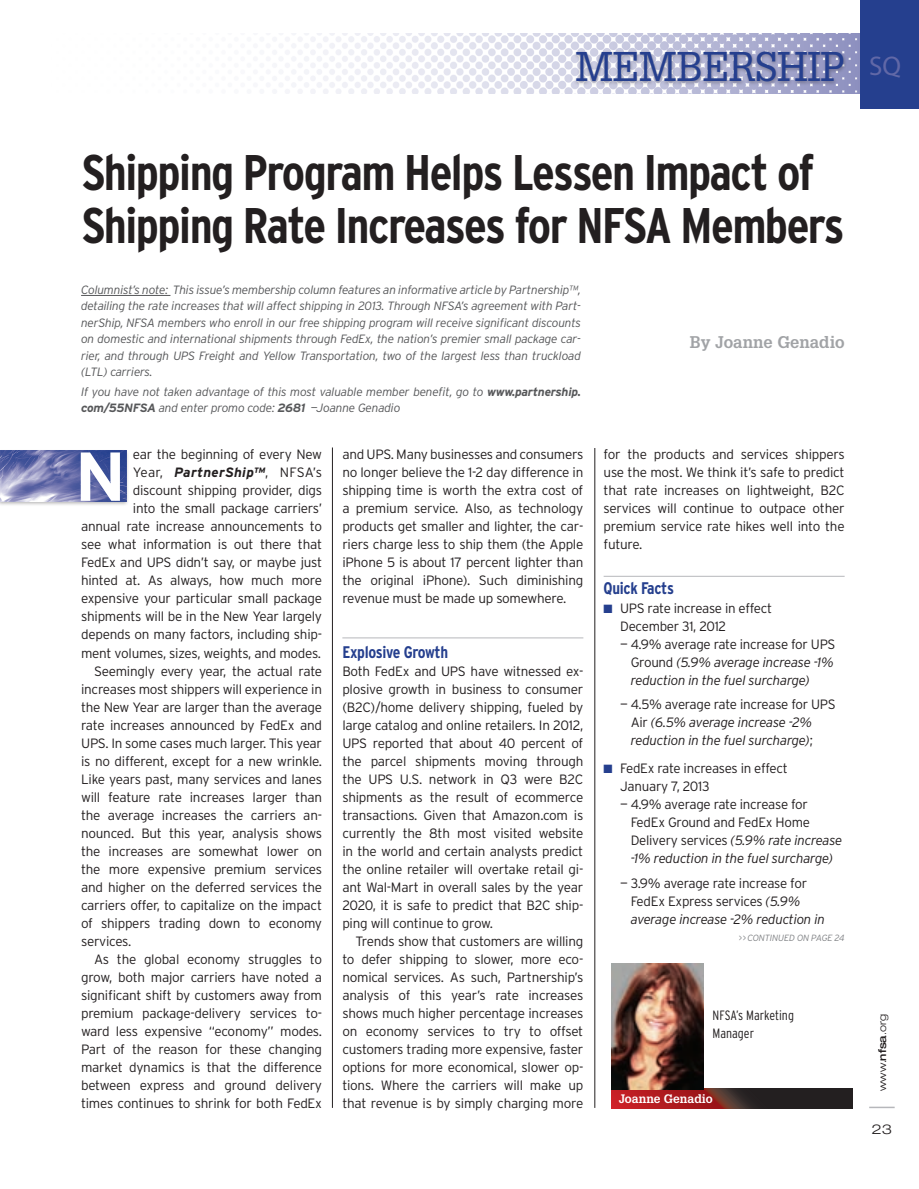
<style>
.page{position:relative;width:919px;height:1189px;background:#fff}
.page>*{position:absolute;margin:0;border:0;box-sizing:border-box;transform-origin:0 0}
.t1{font:700 69px "Interstate";color:#fff}
.t2{font:700 condensed 49.95px/52.9px "Interstate";letter-spacing:-.03em;color:#231f20}
.t3{font:40.5px "Glypha";letter-spacing:-.02em;color:#253f8e}
.t4{font:700 condensed 16.8px "Interstate";letter-spacing:-.02em;color:#253f8e}
.t5{font:700 16.5px "Glypha";color:#a1a3a6}
.t6{font:300 13.5px/18px "Interstate";letter-spacing:-.02em;color:#231f20;text-align:justify}
.t7{font:italic 300 13.5px/18px "Interstate";letter-spacing:-.02em;color:#231f20;text-align:justify}
.t8{font:300 13.5px "Interstate";letter-spacing:.005em;color:#231f20}
.t9{font:300 condensed 13.5px/18px "Interstate";color:#231f20}
.t10{font:300 expanded 13.5px "Helvetica Neue";color:#231f20;scale:1.15 1}
.t11{font:italic 300 12px/16.5px "Interstate";letter-spacing:-.02em;color:#57585a;text-align:justify}
.t12{font:700 12px "Glypha";color:#fff}
.t13{font:300 expanded 10.5px "Helvetica Neue";color:#231f20}
.t14{font:italic 300 9px "Interstate";color:#808285}
.s1{font-family:"Myriad";font-size:27px;color:#6168a7}
.s2{font-weight:700}
.s3{font-weight:700;font-style:italic}
.s4{color:#253f8e}
.s5{font-style:normal}
.s6{font-style:italic}
.s7{font-weight:500}
</style>
<div class="page">
<hr style="left:0;top:0;width:1px;height:1188px;background:#fbf6ea">
<div style="left:0;top:449px;width:129px;height:57px;background:#231f20;opacity:.33"></div>
<img style="left:0;top:450px;width:126px;height:51px">
<hr style="left:342px;top:637px;width:241px;height:1px;background:#b6b7bb">
<hr style="left:603px;top:576px;width:241px;height:1px;background:#b6b7bb">
<svg style="left:869px;top:1106px;width:25px;height:1px"></svg>
<img style="left:0;top:34px;width:860px;height:60px">
<div style="left:572px;top:50px;width:274px;height:36px;background:#231f20;opacity:.33"></div>
<div style="left:860px;top:0;width:58px;height:108px;background:#253f8e"></div>
<hr style="left:332px;top:447px;width:1px;height:660px;background:#231f20">
<hr style="left:594px;top:448px;width:1px;height:659px;background:#231f20">
<hr style="left:81px;top:295px;width:89px;height:1px;background:#57585a">
<svg style="left:611px;top:1088px;width:241px;height:20px"></svg>
<img style="left:611px;top:963px;width:92px;height:126px">
<h3 class="t3" style="left:575px;top:42px;width:327px">MEMBERSHIP <span class="s1">SQ</span></h3>
<h2 class="t2" style="left:82px;top:146px;width:763px">Shipping Program Helps Lessen Impact of<br>Shipping Rate Increases for NFSA Members</h2>
<p class="t11" style="left:81px;top:281px;width:501px">Columnist’s note: This issue’s membership column features an informative article by Partnership™, detailing the rate increases that will affect shipping in 2013. Through NFSA’s agreement with Part&shy;nerShip, NFSA members who enroll in our free shipping program will receive significant discounts on domestic and international shipments through FedEx, the nation’s premier small package car&shy;rier, and through UPS Freight and Yellow Transportation, two of the largest less than truckload (LTL) carriers.</p>
<p class="t11" style="left:81px;top:383px;width:501px">If you have not taken advantage of this most valuable member benefit, go to <span class="s2">www.partnership. com/55NFSA</span> and enter promo code: <span class="s2">2681</span> —Joanne Genadio</p>
<h1 class="t1" style="left:74px;top:434px;width:53px">N</h1>
<p class="t6" style="left:133px;top:445px;width:190px">ear the beginning of every New</p>
<p class="t8" style="left:133px;top:464px;width:190px">Year, <span class="s3">PartnerShip™</span>, NFSA’s</p>
<p class="t6" style="left:133px;top:481px;width:190px">discount shipping provider, digs</p>
<p class="t6" style="left:133px;top:499px;width:190px">into the small package carriers’</p>
<p class="t6" style="left:81px;top:517px;width:242px">annual rate increase announcements to</p>
<p class="t6" style="left:81px;top:535px;width:242px">see what information is out there that</p>
<p class="t6" style="left:81px;top:553px;width:242px">FedEx and UPS didn’t say, or maybe just</p>
<p class="t6" style="left:81px;top:571px;width:242px">hinted at. As always, how much more</p>
<p class="t6" style="left:81px;top:589px;width:242px">expensive your particular small package</p>
<p class="t6" style="left:81px;top:607px;width:242px">shipments will be in the New Year largely</p>
<p class="t6" style="left:81px;top:625px;width:242px">depends on many factors, including ship-</p>
<p class="t6" style="left:81px;top:643px;width:241px">ment volumes, sizes, weights, and modes.</p>
<p class="t6" style="left:94px;top:661px;width:229px">Seemingly every year, the actual rate</p>
<p class="t6" style="left:81px;top:679px;width:242px">increases most shippers will experience in</p>
<p class="t6" style="left:81px;top:697px;width:242px">the New Year are larger than the average</p>
<p class="t6" style="left:81px;top:715px;width:242px">rate increases announced by FedEx and</p>
<p class="t6" style="left:81px;top:733px;width:242px">UPS. In some cases much larger. This year</p>
<p class="t6" style="left:81px;top:751px;width:242px">is no different, except for a new wrinkle.</p>
<p class="t6" style="left:81px;top:769px;width:242px">Like years past, many services and lanes</p>
<p class="t6" style="left:81px;top:787px;width:242px">will feature rate increases larger than</p>
<p class="t6" style="left:81px;top:805px;width:242px">the average increases the carriers an-</p>
<p class="t6" style="left:81px;top:823px;width:242px">nounced. But this year, analysis shows</p>
<p class="t6" style="left:81px;top:841px;width:242px">the increases are somewhat lower on</p>
<p class="t6" style="left:81px;top:859px;width:242px">the more expensive premium services</p>
<p class="t6" style="left:81px;top:877px;width:242px">and higher on the deferred services the</p>
<p class="t6" style="left:81px;top:895px;width:242px">carriers offer, to capitalize on the impact</p>
<p class="t6" style="left:81px;top:913px;width:242px">of shippers trading down to economy</p>
<p class="t6" style="left:81px;top:931px;width:52px">services.</p>
<p class="t6" style="left:94px;top:949px;width:229px">As the global economy struggles to</p>
<p class="t6" style="left:81px;top:967px;width:242px">grow, both major carriers have noted a</p>
<p class="t6" style="left:81px;top:985px;width:242px">significant shift by customers away from</p>
<p class="t6" style="left:81px;top:1003px;width:242px">premium package-delivery services to-</p>
<p class="t6" style="left:81px;top:1021px;width:242px">ward less expensive “economy” modes.</p>
<p class="t6" style="left:81px;top:1039px;width:242px">Part of the reason for these changing</p>
<p class="t6" style="left:81px;top:1057px;width:242px">market dynamics is that the difference</p>
<p class="t6" style="left:81px;top:1075px;width:242px">between express and ground delivery</p>
<p class="t6" style="left:81px;top:1093px;width:242px">times continues to shrink for both FedEx</p>
<p class="t6" style="left:342px;top:445px;width:242px">and UPS. Many businesses and consumers no longer believe the 1-2 day difference in shipping time is worth the extra cost of a premium service. Also, as technology products get smaller and lighter, the car&shy;riers charge less to ship them (the Apple iPhone 5 is about 17 percent lighter than the original iPhone). Such diminishing revenue must be made up somewhere.</p>
<p class="t4" style="left:342px;top:641px;width:107px">Explosive Growth</p>
<p class="t6" style="left:342px;top:661px;width:242px">Both FedEx and UPS have witnessed ex&shy;plosive growth in business to consumer (B2C)/home delivery shipping, fueled by large catalog and online retailers. In 2012, UPS reported that about 40 percent of the parcel shipments moving through the UPS U.S. network in Q3 were B2C shipments as the result of ecommerce transactions. Given that Amazon.com is currently the 8th most visited website in the world and certain analysts predict the online retailer will overtake retail gi&shy;ant Wal-Mart in overall sales by the year 2020, it is safe to predict that B2C ship&shy;ping will continue to grow.</p>
<p class="t6" style="left:342px;top:931px;width:242px;text-indent:13px">Trends show that customers are willing to defer shipping to slower, more eco&shy;nomical services. As such, Partnership’s analysis of this year’s rate increases shows much higher percentage increases on economy services to try to offset customers trading more expensive, faster options for more economical, slower op&shy;tions. Where the carriers will make up that revenue is by simply charging more</p>
<p class="t5" style="left:689px;top:332px;width:156px">By Joanne Genadio</p>
<p class="t6" style="left:603px;top:445px;width:242px">for the products and services shippers use the most. We think it’s safe to predict that rate increases on lightweight, B2C services will continue to outpace other premium service rate hikes well into the future.</p>
<p class="t4" style="left:603px;top:578px;width:72px">Quick Facts</p>
<p class="t6" style="left:620px;top:598px;width:153px;text-indent:-17px"><span class="s4">■</span> UPS rate increase in effect<br>December 31, 2012</p>
<p class="t7" style="left:630px;top:634px;width:206px;text-indent:-11px"><span class="s5">— 4.9% average rate increase for UPS Ground</span> (5.9% average increase -1% reduction in the fuel surcharge)</p>
<p class="t7" style="left:630px;top:695px;width:206px;text-align:left;text-indent:-11px"><span class="s5">— 4.5% average rate increase for UPS<br>Air</span> (6.5% average increase -2% reduction in the fuel surcharge)<span class="s5">;</span></p>
<p class="t6" style="left:620px;top:759px;width:169px;text-indent:-17px"><span class="s4">■</span> FedEx rate increases in effect<br>January 7, 2013</p>
<p class="t6" style="left:630px;top:795px;width:213px;text-align:left;text-indent:-11px">— 4.9% average rate increase for FedEx Ground and FedEx Home Delivery services <span class="s6">(5.9% rate increase -1% reduction in the fuel surcharge)</span></p>
<p class="t6" style="left:630px;top:873px;width:196px;text-align:left;text-indent:-11px">— 3.9% average rate increase for<br>FedEx Express services <span class="s6">(5.9% average increase -2% reduction in</span></p>
<p class="t14" style="left:738px;top:932px;width:11px">&gt; &gt;contin</p>
<p class="t14" style="left:777px;top:932px;width:40px">Uedonpage</p>
<p class="t14" style="left:834px;top:932px;width:11px">24</p>
<p class="t9" style="left:712px;top:1006px;width:83px">NFSA’s Marketing<br>Manager</p>
<p class="t12" style="left:618px;top:1090px;width:96px">Joanne Genadio</p>
<p class="t13" style="left:875px;top:1090px;width:78px;rotate:-90deg">www.<span class="s7">nfsa</span>.org</p>
<p class="t10" style="left:871px;top:1120px;width:20px">23</p>
</div>
